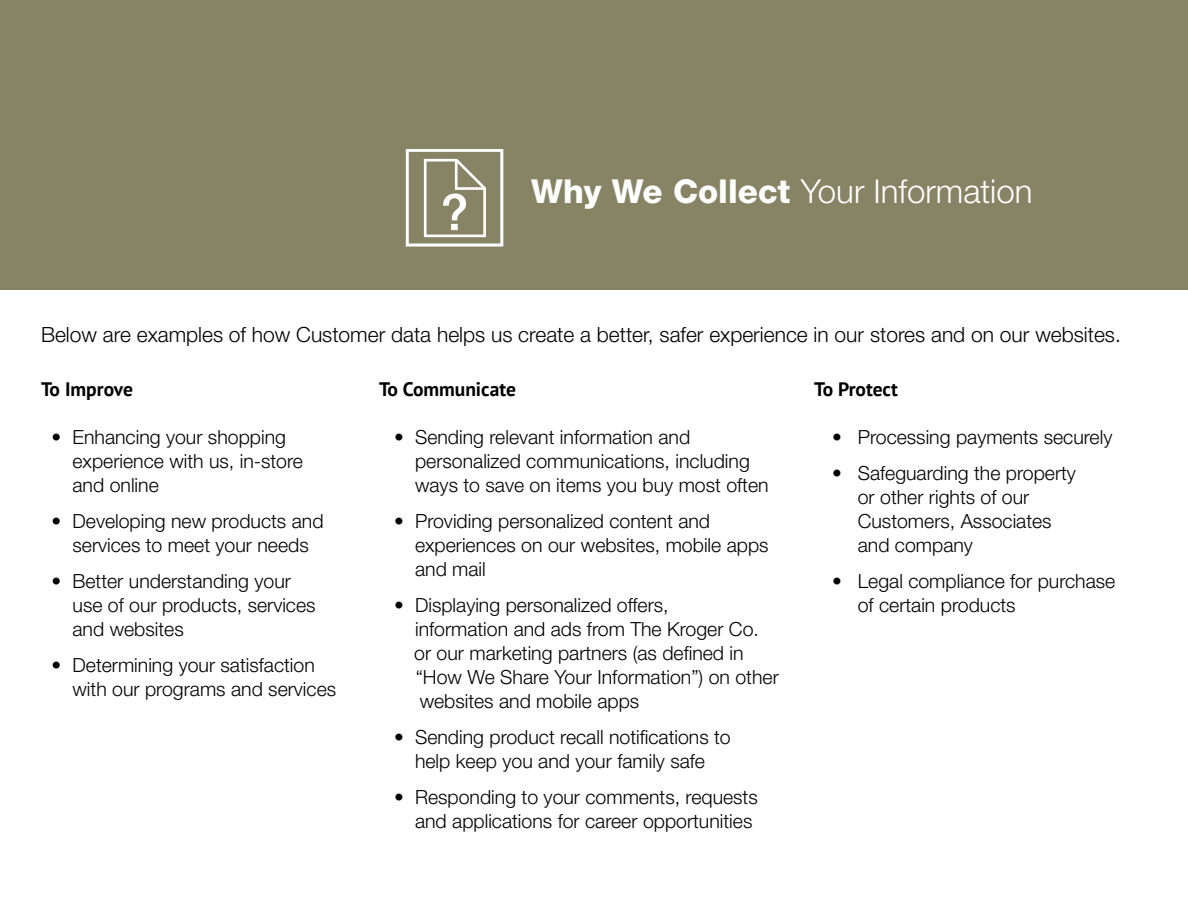
<style>
.page{position:relative;width:1188px;height:918px;background:#fff}
.page>*{position:absolute;margin:0;border:0;box-sizing:border-box;transform-origin:0 0}
.t1{font:300 33px "Helvetica Neue LT Std";color:#fff}
.t2{font:300 21px "Helvetica Neue LT Std";color:#000}
.t3{font:300 19.5px/24px "Helvetica Neue LT Std";color:#000}
.t4{font:700 19.5px "PT Sans";color:#000}
.s1{font-weight:800}
</style>
<div class="page">
<div style="left:0;top:0;width:1188px;height:289px;background:#878365"></div>
<svg style="left:406px;top:149px;width:97px;height:97px"></svg>
<h1 class="t1" style="left:531px;top:171px;width:503px"><span class="s1">Why We Collect</span> Your Information</h1>
<p class="t2" style="left:41px;top:322px;width:1081px">Below are examples of how Customer data helps us create a better, safer experience in our stores and on our websites.</p>
<p class="t4" style="left:41px;top:376px;width:93px">To Improve</p>
<p class="t3" style="left:73px;top:425px;width:232px;text-indent:-21px">• Enhancing your shopping experience with us, in-store and online</p>
<p class="t3" style="left:52px;top:509px;width:274px;text-align:center">• Developing new products and services to meet your needs</p>
<p class="t3" style="left:73px;top:569px;width:245px;text-indent:-21px">• Better understanding your use of our products, services and websites</p>
<p class="t3" style="left:73px;top:653px;width:265px;text-indent:-21px">• Determining your satisfaction with our programs and services</p>
<p class="t4" style="left:379px;top:376px;width:138px">To Communicate</p>
<p class="t3" style="left:415px;top:425px;width:355px;text-indent:-21px">• Sending relevant information and personalized communications, including ways to save on items you buy most often</p>
<p class="t3" style="left:415px;top:509px;width:355px;text-indent:-21px">• Providing personalized content and experiences on our websites, mobile apps and mail</p>
<p class="t3" style="left:414px;top:593px;width:366px;text-indent:-20px">• Displaying personalized offers,<br>information and ads from The Kroger Co. or our marketing partners (as defined in “How We Share Your Information”) on other websites and mobile apps</p>
<p class="t3" style="left:394px;top:725px;width:338px;text-align:center">• Sending product recall notifications to help keep you and your family safe</p>
<p class="t3" style="left:394px;top:785px;width:365px;text-align:right">• Responding to your comments, requests and applications for career opportunities</p>
<p class="t4" style="left:814px;top:376px;width:85px">To Protect</p>
<p class="t3" style="left:832px;top:425px;width:282px">• Processing payments securely</p>
<p class="t3" style="left:858px;top:461px;width:220px;text-indent:-26px">• Safeguarding the property or other rights of our<br>Customers, Associates and company</p>
<p class="t3" style="left:858px;top:569px;width:259px;text-indent:-26px">• Legal compliance for purchase of certain products</p>
</div>
